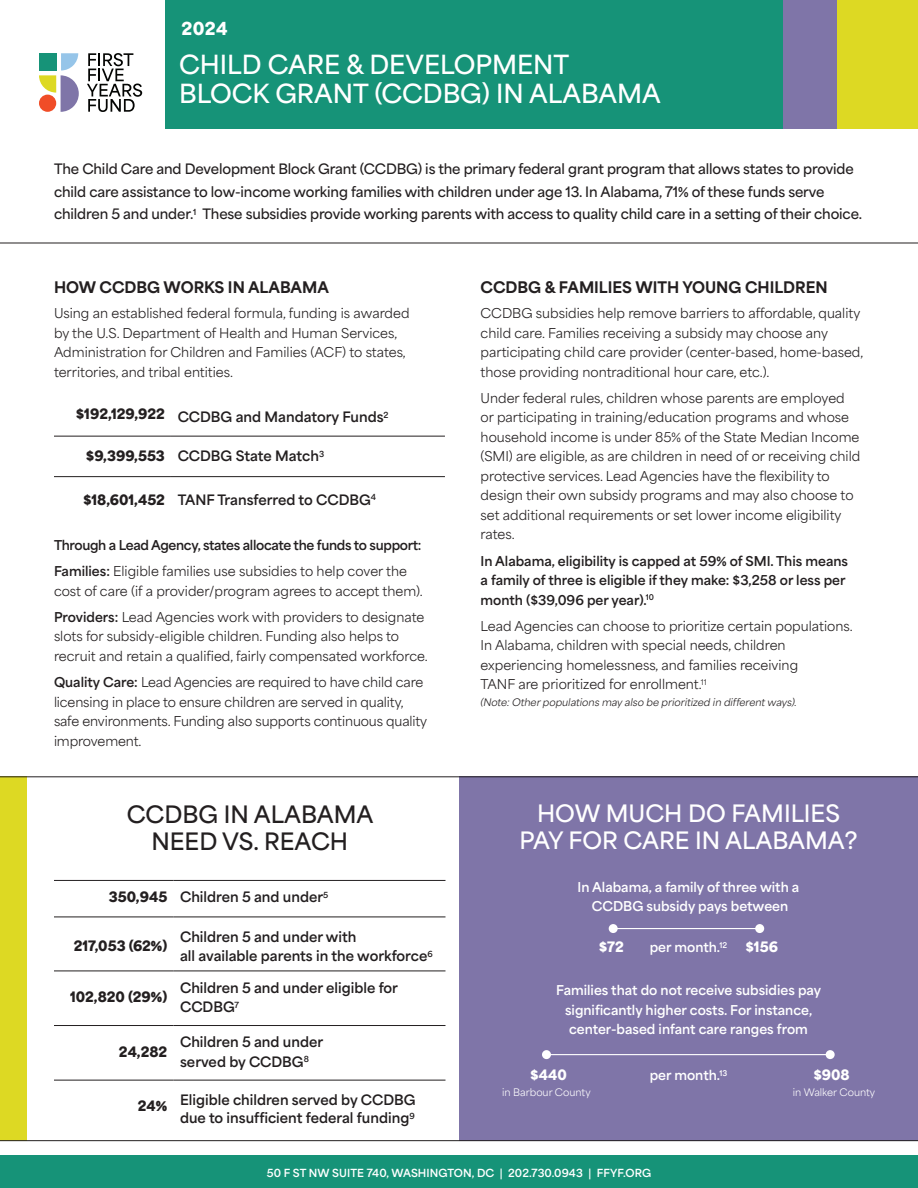
<style>
.page{position:relative;width:918px;height:1188px;background:#fff}
.page>*{position:absolute;margin:0;border:0;box-sizing:border-box;transform-origin:0 0}
.t1{font:600 24.75px/28.5px "Area Normal";color:#fff}
.t2{font:600 22.5px/27px "Area Normal";color:#fff;text-align:center}
.t3{font:600 22.5px/27px "Area Normal";color:#231f20;text-align:center}
.t4{font:900 16.8px "Area Normal";color:#fff}
.t5{font:800 15px "Area Normal";color:#231f20}
.t6{font:600 13.5px/22.5px "Area Normal";letter-spacing:-.01em;color:#231f20}
.t7{font:700 13.5px/19.5px "Area Normal";color:#231f20}
.t8{font:900 13.5px "Area Normal";color:#231f20}
.t9{font:900 13.5px "Area Normal";color:#fff}
.t10{font:12.75px/19.5px "Area Normal";color:#231f20}
.t11{font:700 12.75px/19.5px "Area Normal";color:#fff;text-align:center}
.t12{font:700 12.75px/19.5px "Area Normal";color:#231f20}
.t13{font:700 12.75px/26.2px "Area Normal";letter-spacing:-.025em;color:#231f20}
.t14{font:700 10.5px "Area Normal";letter-spacing:.01em;color:#fff}
.t15{font:italic 9.75px "Area Normal";color:#231f20}
.t16{font:9.75px "Area Normal";color:#fff}
.t17{font:700 7.5px "Area Normal";color:#fff}
.s1{font-weight:900}
.s2{font-weight:400}
.s3{font-weight:700}
</style>
<div class="page">
<div style="left:459px;top:776px;width:459px;height:364px;background:#7f75a8"></div>
<div style="left:0;top:777px;width:27px;height:364px;background:#ddd923"></div>
<hr style="left:546px;top:1054px;width:284px;height:1px;background:#fff">
<div style="left:542px;top:1050px;width:9px;height:9px;background:#fff;border-radius:50%"></div>
<div style="left:826px;top:1050px;width:9px;height:9px;background:#fff;border-radius:50%"></div>
<hr style="left:171px;top:436px;width:274px;height:1px;background:#231f20">
<hr style="left:54px;top:476px;width:117px;height:1px;background:#231f20">
<hr style="left:171px;top:476px;width:274px;height:1px;background:#231f20">
<hr style="left:54px;top:436px;width:117px;height:1px;background:#231f20">
<div style="left:0;top:1155px;width:918px;height:33px;background:#169378"></div>
<hr style="left:54px;top:917px;width:119px;height:1px;background:#231f20">
<hr style="left:173px;top:917px;width:273px;height:1px;background:#231f20">
<hr style="left:54px;top:971px;width:119px;height:1px;background:#231f20">
<hr style="left:173px;top:971px;width:273px;height:1px;background:#231f20">
<hr style="left:54px;top:1025px;width:119px;height:1px;background:#231f20">
<hr style="left:173px;top:1025px;width:273px;height:1px;background:#231f20">
<hr style="left:54px;top:1080px;width:119px;height:1px;background:#231f20">
<hr style="left:173px;top:1080px;width:273px;height:1px;background:#231f20">
<hr style="left:54px;top:880px;width:119px;height:1px;background:#231f20">
<hr style="left:173px;top:880px;width:273px;height:1px;background:#231f20">
<hr style="left:0;top:777px;width:918px;height:1px;background:#231f20">
<hr style="left:0;top:1140px;width:918px;height:1px;background:#231f20">
<hr style="left:0;top:243px;width:918px;height:1px;background:#231f20">
<div style="left:776px;top:0;width:61px;height:128px;background:#7f75a8"></div>
<div style="left:837px;top:0;width:81px;height:128px;background:#ddd923"></div>
<div style="left:166px;top:0;width:617px;height:128px;background:#169378"></div>
<svg style="left:39px;top:53px;width:40px;height:59px"></svg>
<svg style="left:87px;top:53px;width:55px;height:59px"></svg>
<hr style="left:613px;top:928px;width:147px;height:1px;background:#fff">
<div style="left:609px;top:924px;width:9px;height:9px;background:#fff;border-radius:50%"></div>
<div style="left:755px;top:924px;width:9px;height:9px;background:#fff;border-radius:50%"></div>
<h3 class="t4" style="left:182px;top:14px;width:48px">2024</h3>
<h1 class="t1" style="left:179px;top:48px;width:483px">CHILD CARE &amp; DEVELOPMENT<br>BLOCK GRANT (CCDBG) IN ALABAMA</h1>
<p class="t6" style="left:54px;top:156px;width:810px">The Child Care and Development Block Grant (CCDBG) is the primary federal grant program that allows states to provide child care assistance to low-income working families with children under age 13. In Alabama, 71% of these funds serve children 5 and under.<sup>1</sup> These subsidies provide working parents with access to quality child care in a setting of their choice.</p>
<p class="t5" style="left:54px;top:274px;width:276px">HOW CCDBG WORKS IN ALABAMA</p>
<p class="t10" style="left:54px;top:302px;width:357px">Using an established federal formula, funding is awarded by the U.S. Department of Health and Human Services, Administration for Children and Families (ACF) to states, territories, and tribal entities.</p>
<p class="t7" style="left:76px;top:406px;width:314px"><sup>$192,129,922</sup> CCDBG and Mandatory Funds<sup>2</sup></p>
<p class="t7" style="left:86px;top:445px;width:240px"><span class="s1">$9,399,553</span> CCDBG State Match<sup>3</sup></p>
<p class="t7" style="left:83px;top:489px;width:295px"><span class="s1">$18,601,452</span> TANF Transferred to CCDBG<sup>4</sup></p>
<p class="t13" style="left:54px;top:530px;width:369px">Through a Lead Agency, states allocate the funds to support:<br>Families: <span class="s2">Eligible families use subsidies to help cover the</span></p>
<p class="t10" style="left:54px;top:576px;width:372px;line-height:26.2px">cost of care (if a provider/program agrees to accept them).<br><span class="s3">Providers:</span> Lead Agencies work with providers to designate</p>
<p class="t10" style="left:54px;top:625px;width:375px">slots for subsidy-eligible children. Funding also helps to recruit and retain a qualified, fairly compensated workforce.</p>
<p class="t10" style="left:54px;top:671px;width:375px"><span class="s3">Quality Care:</span> Lead Agencies are required to have child care licensing in place to ensure children are served in quality, safe environments. Funding also supports continuous quality improvement.</p>
<h2 class="t3" style="left:127px;top:798px;width:248px">CCDBG IN ALABAMA<br>NEED VS. REACH</h2>
<p class="t7" style="left:109px;top:886px;width:221px"><span class="s1">350,945</span> Children 5 and under<sup>5</sup></p>
<p class="t8" style="left:74px;top:934px;width:95px">217,053 (62%)</p>
<p class="t7" style="left:180px;top:925px;width:254px">Children 5 and under with<br>all available parents in the workforce<sup>6</sup></p>
<p class="t8" style="left:70px;top:985px;width:99px">102,820 (29%)</p>
<p class="t7" style="left:180px;top:976px;width:220px">Children 5 and under eligible for<br>CCDBG<sup>7</sup></p>
<p class="t8" style="left:119px;top:1039px;width:50px">24,282</p>
<p class="t7" style="left:180px;top:1031px;width:145px">Children 5 and under served by CCDBG<sup>8</sup></p>
<p class="t7" style="left:138px;top:1089px;width:279px;line-height:18px;text-align:right"><span class="s1">24%</span> Eligible children served by CCDBG due to insufficient federal funding<sup>9</sup></p>
<p class="t5" style="left:481px;top:274px;width:349px">CCDBG &amp; FAMILIES WITH YOUNG CHILDREN</p>
<p class="t10" style="left:481px;top:302px;width:384px">CCDBG subsidies help remove barriers to affordable, quality child care. Families receiving a subsidy may choose any participating child care provider (center-based, home-based, those providing nontraditional hour care, etc.).</p>
<p class="t10" style="left:481px;top:387px;width:381px">Under federal rules, children whose parents are employed or participating in training/education programs and whose household income is under 85% of the State Median Income (SMI) are eligible, as are children in need of or receiving child protective services. Lead Agencies have the flexibility to design their own subsidy programs and may also choose to set additional requirements or set lower income eligibility rates.</p>
<p class="t12" style="left:481px;top:550px;width:369px">In Alabama, eligibility is capped at 59% of SMI. This means a family of three is eligible if they make: $3,258 or less per month ($39,096 per year).<sup>10</sup></p>
<p class="t10" style="left:481px;top:615px;width:374px">Lead Agencies can choose to prioritize certain populations.<br>In Alabama, children with special needs, children experiencing homelessness, and families receiving<br>TANF are prioritized for enrollment.<sup>11</sup></p>
<p class="t15" style="left:481px;top:694px;width:318px">(Note: Other populations may also be prioritized in different ways).</p>
<h2 class="t2" style="left:519px;top:798px;width:340px">HOW MUCH DO FAMILIES<br>PAY FOR CARE IN ALABAMA?</h2>
<p class="t11" style="left:578px;top:875px;width:223px">In Alabama, a family of three with a<br>CCDBG subsidy pays between</p>
<p class="t11" style="left:650px;top:936px;width:79px">per month.<sup>12</sup></p>
<p class="t9" style="left:599px;top:935px;width:26px">$72</p>
<p class="t9" style="left:746px;top:935px;width:34px">$156</p>
<p class="t11" style="left:556px;top:979px;width:267px">Families that do not receive subsidies pay significantly higher costs. For instance, center-based infant care ranges from</p>
<p class="t11" style="left:650px;top:1064px;width:72px">per month.</p>
<p class="t9" style="left:530px;top:1062px;width:38px">$440</p>
<p class="t17" style="left:719px;top:1066px;width:9px">13</p>
<p class="t9" style="left:813px;top:1062px;width:38px">$908</p>
<p class="t16" style="left:502px;top:1084px;width:90px">in Barbour County</p>
<p class="t16" style="left:793px;top:1084px;width:84px">in Walker County</p>
<p class="t14" style="left:267px;top:1164px;width:386px">50 F ST NW SUITE 740, WASHINGTON, DC | 202.730.0943 | FFYF.ORG</p>
</div>
